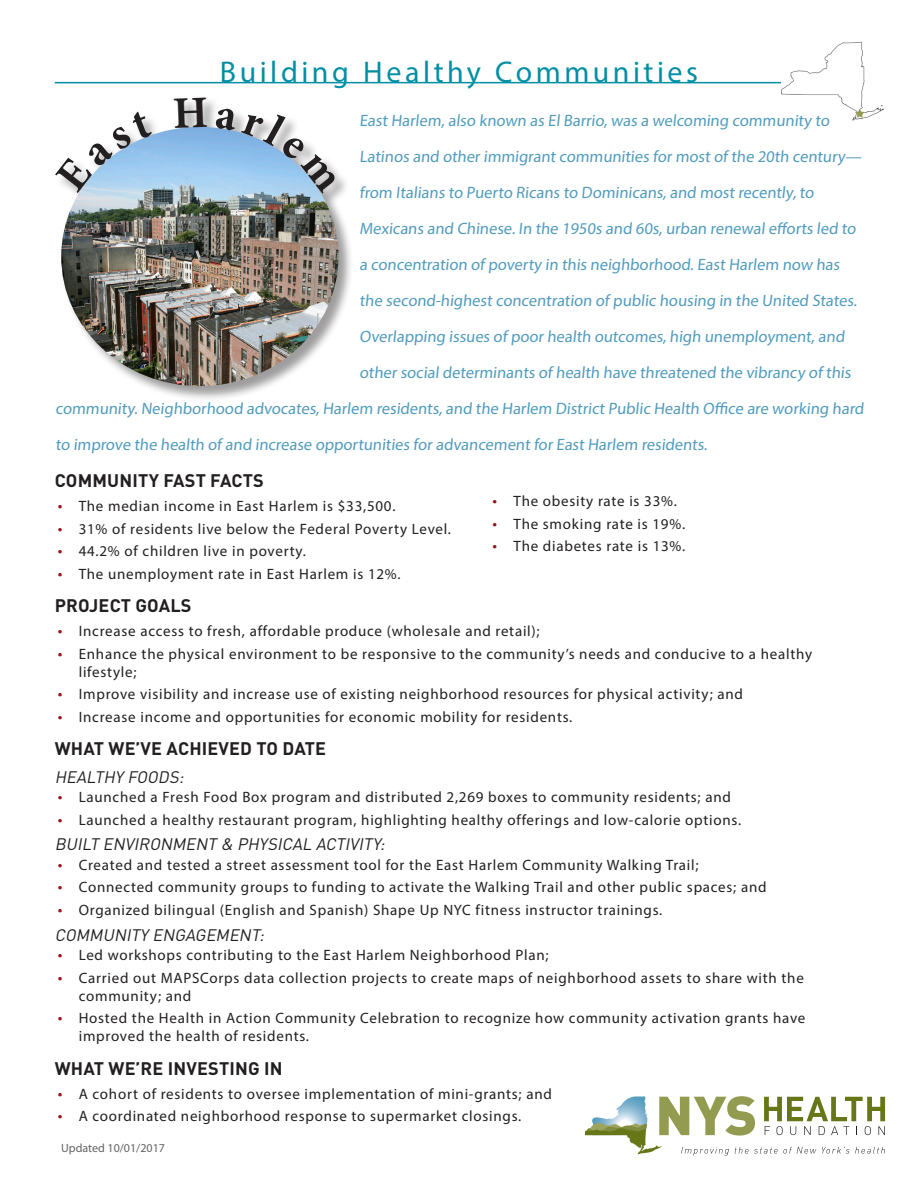
<style>
.page{position:relative;width:918px;height:1188px;background:#fff}
.page>*{position:absolute;margin:0;border:0;box-sizing:border-box;transform-origin:0 0}
._20pt_TABLE_HEAD_4_2{font:30px "Myriad Pro";letter-spacing:.12em;color:#008fa4}
.Header_1_CAPS{font:700 18px "DINOT";letter-spacing:.01em;color:#231f20}
.Emphasis_Italics{font:16.5px "Myriad Pro";letter-spacing:-.015em;color:#529cbe}
.Header_2_CAPS_Italic{font:italic 16.5px "DINOT";color:#231f20}
.t1{font:15px/18px "Myriad Pro";letter-spacing:.05em;color:#231f20}
.Callout_Text_Gray{font:12px "Myriad Pro";color:#636366}
.s1{font-size:16.5px;color:#9c1019}
</style>
<div class="page">
<svg style="left:585px;top:1096px;width:300px;height:60px"></svg>
<hr style="left:55px;top:82px;width:808px;height:1px;background:#008fa4">
<img style="left:781px;top:41px;width:103px;height:80px">
<div style="left:55px;top:97px;width:299px;height:305px;background:#231f20;opacity:.44"></div>
<img style="left:61px;top:127px;width:278px;height:259px">
<svg style="left:55px;top:110px;width:98px;height:83px"></svg>
<svg style="left:174px;top:97px;width:33px;height:31px"></svg>
<svg style="left:215px;top:107px;width:124px;height:87px"></svg>
<p class="_20pt_TABLE_HEAD_4_2" style="left:220px;top:53px;width:480px">Building Healthy Communities</p>
<p class="Emphasis_Italics" style="left:360px;top:110px;width:474px">East Harlem, also known as El Barrio, was a welcoming community to</p>
<p class="Emphasis_Italics" style="left:360px;top:146px;width:506px">Latinos and other immigrant communities for most of the 20th century—</p>
<p class="Emphasis_Italics" style="left:360px;top:182px;width:458px">from Italians to Puerto Ricans to Dominicans, and most recently, to</p>
<p class="Emphasis_Italics" style="left:360px;top:218px;width:500px">Mexicans and Chinese. In the 1950s and 60s, urban renewal efforts led to</p>
<p class="Emphasis_Italics" style="left:360px;top:254px;width:484px">a concentration of poverty in this neighborhood. East Harlem now has</p>
<p class="Emphasis_Italics" style="left:360px;top:290px;width:501px">the second-highest concentration of public housing in the United States.</p>
<p class="Emphasis_Italics" style="left:360px;top:326px;width:489px">Overlapping issues of poor health outcomes, high unemployment, and</p>
<p class="Emphasis_Italics" style="left:360px;top:362px;width:495px">other social determinants of health have threatened the vibrancy of this</p>
<p class="Emphasis_Italics" style="left:56px;top:398px;width:812px">community. Neighborhood advocates, Harlem residents, and the Harlem District Public Health Office are working hard</p>
<p class="Emphasis_Italics" style="left:56px;top:434px;width:655px">to improve the health of and increase opportunities for advancement for East Harlem residents.</p>
<p class="Header_1_CAPS" style="left:55px;top:469px;width:210px">COMMUNITY FAST FACTS</p>
<p class="t1" style="left:58px;top:497px;width:339px"><span class="s1">•</span> The median income in East Harlem is $33,500.</p>
<p class="t1" style="left:58px;top:519px;width:395px"><span class="s1">•</span> 31% of residents live below the Federal Poverty Level.</p>
<p class="t1" style="left:58px;top:542px;width:250px"><span class="s1">•</span> 44.2% of children live in poverty.</p>
<p class="t1" style="left:58px;top:564px;width:344px"><span class="s1">•</span> The unemployment rate in East Harlem is 12%.</p>
<p class="Header_1_CAPS" style="left:55px;top:594px;width:138px">PROJECT GOALS</p>
<p class="t1" style="left:58px;top:622px;width:483px"><span class="s1">•</span> Increase access to fresh, affordable produce (wholesale and retail);</p>
<p class="t1" style="left:79px;top:644px;width:735px;text-indent:-21px"><span class="s1">•</span> Enhance the physical environment to be responsive to the community’s needs and conducive to a healthy lifestyle;</p>
<p class="t1" style="left:58px;top:685px;width:687px"><span class="s1">•</span> Improve visibility and increase use of existing neighborhood resources for physical activity; and</p>
<p class="t1" style="left:58px;top:707px;width:516px"><span class="s1">•</span> Increase income and opportunities for economic mobility for residents.</p>
<p class="Header_1_CAPS" style="left:55px;top:737px;width:273px">WHAT WE’VE ACHIEVED TO DATE</p>
<p class="Header_2_CAPS_Italic" style="left:55px;top:766px;width:134px">HEALTHY FOODS:</p>
<p class="t1" style="left:58px;top:788px;width:675px"><span class="s1">•</span> Launched a Fresh Food Box program and distributed 2,269 boxes to community residents; and</p>
<p class="t1" style="left:58px;top:810px;width:685px"><span class="s1">•</span> Launched a healthy restaurant program, highlighting healthy offerings and low-calorie options.</p>
<p class="Header_2_CAPS_Italic" style="left:55px;top:834px;width:335px">BUILT ENVIRONMENT &amp; PHYSICAL ACTIVITY:</p>
<p class="t1" style="left:58px;top:856px;width:642px"><span class="s1">•</span> Created and tested a street assessment tool for the East Harlem Community Walking Trail;</p>
<p class="t1" style="left:58px;top:878px;width:710px"><span class="s1">•</span> Connected community groups to funding to activate the Walking Trail and other public spaces; and</p>
<p class="t1" style="left:58px;top:901px;width:606px"><span class="s1">•</span> Organized bilingual (English and Spanish) Shape Up NYC fitness instructor trainings.</p>
<p class="Header_2_CAPS_Italic" style="left:55px;top:924px;width:214px">COMMUNITY ENGAGEMENT:</p>
<p class="t1" style="left:58px;top:946px;width:492px"><span class="s1">•</span> Led workshops contributing to the East Harlem Neighborhood Plan;</p>
<p class="t1" style="left:79px;top:968px;width:727px;text-indent:-21px"><span class="s1">•</span> Carried out MAPSCorps data collection projects to create maps of neighborhood assets to share with the community; and</p>
<p class="t1" style="left:79px;top:1009px;width:728px;text-indent:-21px"><span class="s1">•</span> Hosted the Health in Action Community Celebration to recognize how community activation grants have improved the health of residents.</p>
<p class="Header_1_CAPS" style="left:55px;top:1057px;width:229px">WHAT WE’RE INVESTING IN</p>
<p class="t1" style="left:58px;top:1085px;width:496px"><span class="s1">•</span> A cohort of residents to oversee implementation of mini-grants; and</p>
<p class="t1" style="left:58px;top:1107px;width:465px"><span class="s1">•</span> A coordinated neighborhood response to supermarket closings.</p>
<p class="t1" style="left:493px;top:492px;width:186px"><span class="s1">•</span> The obesity rate is 33%.</p>
<p class="t1" style="left:493px;top:514px;width:194px"><span class="s1">•</span> The smoking rate is 19%.</p>
<p class="t1" style="left:493px;top:537px;width:194px"><span class="s1">•</span> The diabetes rate is 13%.</p>
<p class="Callout_Text_Gray" style="left:61px;top:1141px;width:105px">Updated 10/01/2017</p>
</div>
